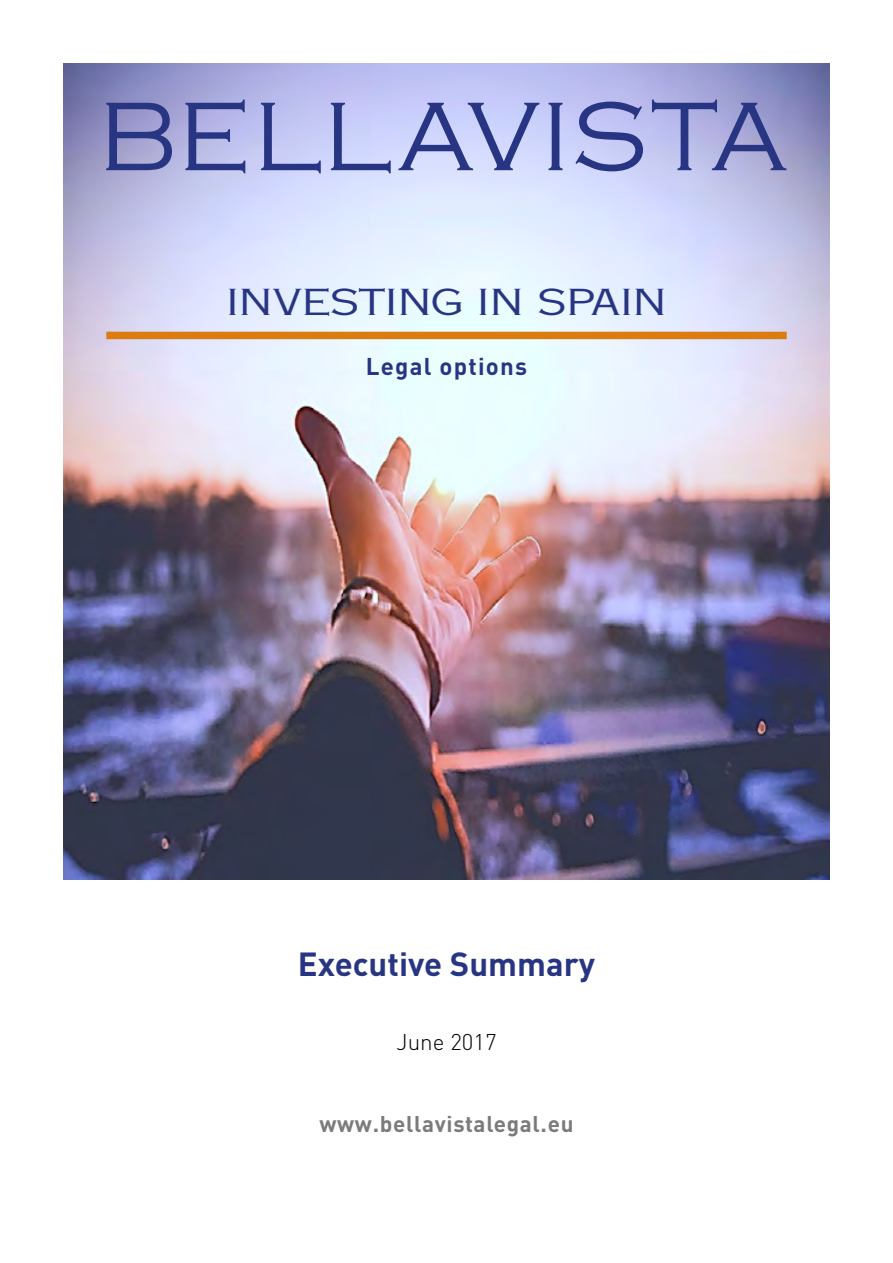
<style>
.page{position:relative;width:893px;height:1263px;background:#fff}
.page>*{position:absolute;margin:0;border:0;box-sizing:border-box;transform-origin:0 0}
.t1{font:36px "Copperplate Gothic Std 29 AB";letter-spacing:-.02em;color:#283583;scale:1.35 1}
.t2{font:700 33px "DIN";color:#283583}
.t3{font:700 24px "DIN";letter-spacing:.05em;color:#283583}
.t4{font:700 22.5px "DIN";letter-spacing:.03em;color:#7c7b7b}
.t5{font:300 22.5px "DIN";color:#000}
</style>
<div class="page">
<img style="left:64px;top:64px;width:765px;height:816px">
<div style="left:106px;top:332px;width:681px;height:7px;background:#da7c0f"></div>
<svg style="left:106px;top:103px;width:66px;height:67px;background:#7074af"></svg>
<svg style="left:185px;top:100px;width:60px;height:73px;background:#8a8fc7"></svg>
<svg style="left:261px;top:103px;width:60px;height:70px;background:#a4aadc"></svg>
<svg style="left:331px;top:103px;width:60px;height:70px;background:#aab1e2"></svg>
<svg style="left:398px;top:103px;width:141px;height:67px;background:#a4acdd"></svg>
<svg style="left:548px;top:103px;width:15px;height:67px"></svg>
<svg style="left:575px;top:102px;width:68px;height:69px;background:#9299d0"></svg>
<svg style="left:652px;top:100px;width:135px;height:70px;background:#8f93c9"></svg>
<p class="t1" style="left:226px;top:280px;width:329px">INVESTING IN SPAIN</p>
<p class="t3" style="left:366px;top:350px;width:163px">Legal options</p>
<p class="t2" style="left:298px;top:943px;width:299px">Executive Summary</p>
<p class="t5" style="left:396px;top:1028px;width:102px">June 2017</p>
<p class="t4" style="left:319px;top:1109px;width:256px">www.bellavistalegal.eu</p>
</div>
